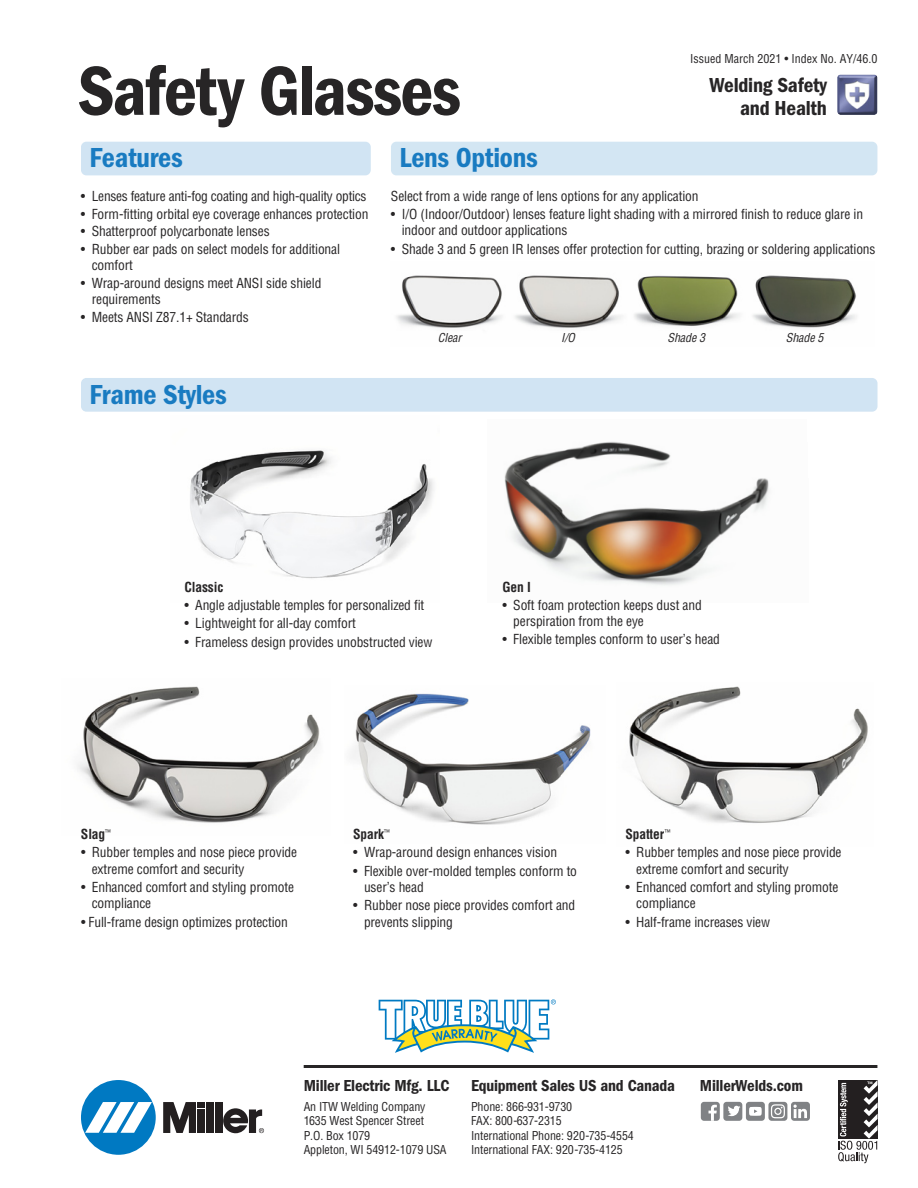
<style>
.page{position:relative;width:918px;height:1188px;background:#fff}
.page>*{position:absolute;margin:0;border:0;box-sizing:border-box;transform-origin:0 0}
.t1{font:72px "ITC Franklin Gothic Std Dm Cd";letter-spacing:-.025em;color:#272526}
.t2{font:28.5px "ITC Franklin Gothic Std Dm Cd";letter-spacing:-.01em;color:#197bc1}
.t3{font:21px/22.5px "ITC Franklin Gothic Std Dm Cd";letter-spacing:-.01em;color:#272526;text-align:right}
.t4{font:16.5px "ITC Franklin Gothic Std Dm Cd";letter-spacing:-.01em;color:#272526}
.t5{font:condensed 13.5px/16.2px "Helvetica";letter-spacing:-.01em;color:#272526}
.t6{font:700 condensed 13.5px "Helvetica";letter-spacing:-.01em;color:#272526}
.t7{font:condensed 12px/14.4px "Helvetica";letter-spacing:-.01em;color:#272526}
.t8{font:italic condensed 12px "Helvetica";color:#272526}
</style>
<div class="page">
<svg style="left:379px;top:999px;width:177px;height:54px"></svg>
<img style="left:396px;top:275px;width:461px;height:53px">
<img style="left:190px;top:450px;width:244px;height:129px">
<img style="left:504px;top:441px;width:265px;height:145px">
<img style="left:351px;top:693px;width:240px;height:132px">
<img style="left:629px;top:686px;width:239px;height:137px">
<img style="left:77px;top:686px;width:243px;height:137px">
<div style="left:81px;top:142px;width:290px;height:33px;background:#d1e4f3;border-radius:5px"></div>
<div style="left:81px;top:378px;width:797px;height:34px;background:#d1e4f3;border-radius:5px"></div>
<div style="left:391px;top:142px;width:486px;height:33px;background:#d3e6f3;border-radius:5px"></div>
<hr style="left:304px;top:1065px;width:573px;height:3px;background:#272526">
<svg style="left:838px;top:1080px;width:40px;height:83px"></svg>
<div style="left:791px;top:1102px;width:19px;height:19px;background:#808285;border-radius:3px"></div>
<svg style="left:793px;top:1105px;width:14px;height:13px"></svg>
<div style="left:723px;top:1102px;width:19px;height:19px;background:#808285;border-radius:3px"></div>
<svg style="left:728px;top:1106px;width:12px;height:10px"></svg>
<div style="left:746px;top:1102px;width:19px;height:19px;background:#808285;border-radius:3px"></div>
<svg style="left:749px;top:1107px;width:13px;height:9px"></svg>
<div style="left:701px;top:1102px;width:19px;height:19px;background:#808285;border-radius:3px"></div>
<svg style="left:708px;top:1105px;width:9px;height:16px"></svg>
<div style="left:768px;top:1102px;width:19px;height:19px;background:#808285;border-radius:3px"></div>
<svg style="left:771px;top:1104px;width:14px;height:14px"></svg>
<div style="left:81px;top:1080px;width:75px;height:75px;background:#0079c2;border-radius:50%"></div>
<svg style="left:85px;top:1102px;width:67px;height:31px"></svg>
<div style="left:206px;top:1102px;width:8px;height:31px;background:#231f20"></div>
<div style="left:215px;top:1102px;width:7px;height:31px;background:#231f20"></div>
<div style="left:198px;top:1102px;width:7px;height:6px;background:#231f20"></div>
<div style="left:198px;top:1109px;width:7px;height:24px;background:#231f20"></div>
<svg style="left:163px;top:1102px;width:33px;height:31px"></svg>
<svg style="left:223px;top:1108px;width:41px;height:25px"></svg>
<img style="left:837px;top:74px;width:41px;height:41px;border-radius:3px">
<h1 class="t1" style="left:78px;top:62px;width:385px">Safety Glasses</h1>
<h2 class="t2" style="left:90px;top:146px;width:95px">Features</h2>
<h2 class="t2" style="left:400px;top:146px;width:140px">Lens Options</h2>
<p class="t7" style="left:690px;top:52px;width:189px">Issued March 2021 • Index No. AY/46.0</p>
<h3 class="t3" style="left:709px;top:76px;width:119px">Welding Safety and Health</h3>
<p class="t5" style="left:81px;top:189px;width:287px">• Lenses feature anti-fog coating and high-quality optics</p>
<p class="t5" style="left:81px;top:207px;width:289px">• Form-fitting orbital eye coverage enhances protection</p>
<p class="t5" style="left:81px;top:225px;width:190px">• Shatterproof polycarbonate lenses</p>
<p class="t5" style="left:92px;top:242px;width:250px;text-indent:-11px">• Rubber ear pads on select models for additional comfort</p>
<p class="t5" style="left:92px;top:276px;width:231px;text-indent:-11px">• Wrap-around designs meet ANSI side shield requirements</p>
<p class="t5" style="left:81px;top:310px;width:169px">• Meets ANSI Z87.1+ Standards</p>
<h2 class="t2" style="left:90px;top:383px;width:139px">Frame Styles</h2>
<p class="t5" style="left:391px;top:189px;width:309px">Select from a wide range of lens options for any application</p>
<p class="t5" style="left:402px;top:207px;width:463px;text-indent:-11px">• I/O (Indoor/Outdoor) lenses feature light shading with a mirrored finish to reduce glare in indoor and outdoor applications</p>
<p class="t5" style="left:391px;top:242px;width:486px">• Shade 3 and 5 green IR lenses offer protection for cutting, brazing or soldering applications</p>
<p class="t8" style="left:438px;top:333px;width:27px">Clear</p>
<p class="t8" style="left:561px;top:333px;width:18px">I/O</p>
<p class="t8" style="left:668px;top:333px;width:42px">Shade 3</p>
<p class="t8" style="left:786px;top:333px;width:42px">Shade 5</p>
<p class="t6" style="left:185px;top:581px;width:40px">Classic</p>
<p class="t5" style="left:185px;top:598px;width:241px">• Angle adjustable temples for personalized fit</p>
<p class="t5" style="left:185px;top:616px;width:173px">• Lightweight for all-day comfort</p>
<p class="t5" style="left:185px;top:635px;width:250px">• Frameless design provides unobstructed view</p>
<p class="t6" style="left:503px;top:581px;width:30px">Gen I</p>
<p class="t5" style="left:513px;top:598px;width:190px;text-indent:-11px">• Soft foam protection keeps dust and perspiration from the eye</p>
<p class="t5" style="left:503px;top:633px;width:219px">• Flexible temples conform to user’s head</p>
<p class="t6" style="left:81px;top:829px;width:31px">Slag<sup>™</sup></p>
<p class="t5" style="left:92px;top:846px;width:207px;text-indent:-11px">• Rubber temples and nose piece provide extreme comfort and security</p>
<p class="t5" style="left:92px;top:880px;width:204px;text-indent:-11px">• Enhanced comfort and styling promote compliance</p>
<p class="t5" style="left:81px;top:915px;width:208px">• Full-frame design optimizes protection</p>
<p class="t6" style="left:353px;top:829px;width:38px">Spark<sup>™</sup></p>
<p class="t5" style="left:353px;top:846px;width:205px">• Wrap-around design enhances vision</p>
<p class="t5" style="left:364px;top:864px;width:215px;text-indent:-11px">• Flexible over-molded temples conform to user’s head</p>
<p class="t5" style="left:364px;top:899px;width:213px;text-indent:-11px">• Rubber nose piece provides comfort and prevents slipping</p>
<p class="t6" style="left:625px;top:829px;width:46px">Spatter<sup>™</sup></p>
<p class="t5" style="left:636px;top:846px;width:207px;text-indent:-11px">• Rubber temples and nose piece provide extreme comfort and security</p>
<p class="t5" style="left:636px;top:880px;width:204px;text-indent:-11px">• Enhanced comfort and styling promote compliance</p>
<p class="t5" style="left:625px;top:915px;width:146px">• Half-frame increases view</p>
<p class="t4" style="left:304px;top:1079px;width:147px">Miller Electric Mfg. LLC</p>
<p class="t7" style="left:304px;top:1100px;width:144px">An ITW Welding Company<br>1635 West Spencer Street<br>P.O. Box 1079<br>Appleton, WI 54912-1079 USA</p>
<p class="t4" style="left:471px;top:1079px;width:206px">Equipment Sales US and Canada</p>
<p class="t4" style="left:700px;top:1079px;width:105px">MillerWelds.com</p>
<p class="t7" style="left:471px;top:1100px;width:164px">Phone: 866-931-9730<br>FAX: 800-637-2315<br>International Phone: 920-735-4554<br>International FAX: 920-735-4125</p>
</div>
